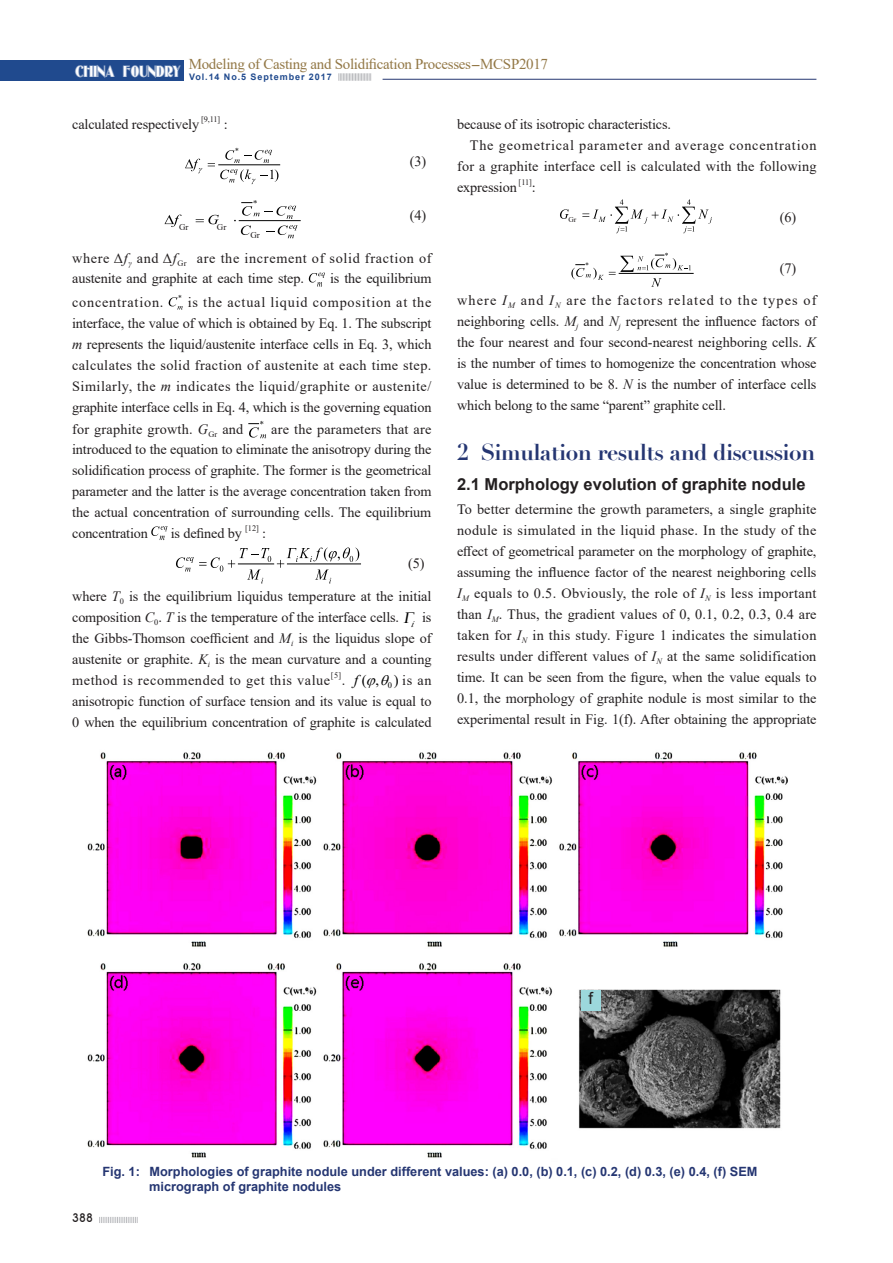
<style>
.page{position:relative;width:893px;height:1263px;background:#fff}
.page>*{position:absolute;margin:0;border:0;box-sizing:border-box;transform-origin:0 0}
.大标新{font:700 22.5px "Didot";letter-spacing:-.025em;color:#253672}
._06-正文副标题{font:700 16.5px "Arial";color:#231f20}
._15-图中字{font:16.5px "Arial";color:#231f20}
.t1{font:15.6px "Oldgate Lane Outline";color:#fff}
.t2{font:15px "Times New Roman";letter-spacing:-.02em;color:#937846}
.t3{font:italic 14.55px "Times New Roman";color:#000}
.t4{font:14.55px "Times New Roman";color:#000}
._07-正文{font:14.25px/21px "Times New Roman";letter-spacing:-.01em;color:#231f20;text-align:justify}
._07-正文-2{font:14.25px/20px "Times New Roman";letter-spacing:.045em;color:#231f20}
._07-正文-3{font:14.25px "Times New Roman";letter-spacing:.015em;color:#231f20}
._07-正文-4{font:14.25px "Times New Roman";letter-spacing:.055em;color:#231f20}
._13-图片说明{font:700 12.75px/15px "Arial";color:#253672}
.t5{font:500 12px "Avant Garde IT Cby BT";color:#231f20}
.t6{font:italic 9.45px "Times New Roman";color:#000}
.t7{font:700 9px "Arial";letter-spacing:.105em;color:#204a8e}
._15-图中字-2{font:9px "Times New Roman";color:#231f20}
.t8{font:8.55px "Times New Roman";color:#000}
._07-正文-5{font:8.25px "Times New Roman";color:#231f20}
._15-图中字-3{font:7.5px "Times New Roman";color:#231f20}
.s1{font-style:italic}
.s2{font-size:14.55px;color:#000}
.s3{font-style:normal}
</style>
<div class="page">
<svg style="left:99px;top:1217px;width:39px;height:6px"></svg>
<div style="left:0;top:60px;width:184px;height:21px;background:#204a8e"></div>
<hr style="left:383px;top:79px;width:433px;height:1px;background:#253672">
<svg style="left:338px;top:73px;width:33px;height:8px"></svg>
<hr style="left:219px;top:164px;width:61px;height:1px;background:#030303">
<svg style="left:185px;top:159px;width:17px;height:14px"></svg>
<svg style="left:208px;top:148px;width:70px;height:36px"></svg>
<hr style="left:239px;top:220px;width:61px;height:1px;background:#030303">
<svg style="left:196px;top:215px;width:23px;height:9px"></svg>
<svg style="left:164px;top:215px;width:18px;height:12px"></svg>
<svg style="left:234px;top:200px;width:63px;height:38px"></svg>
<svg style="left:309px;top:273px;width:16px;height:14px"></svg>
<svg style="left:169px;top:295px;width:14px;height:15px"></svg>
<svg style="left:249px;top:421px;width:17px;height:17px"></svg>
<svg style="left:151px;top:526px;width:16px;height:14px"></svg>
<img style="left:87px;top:752px;width:701px;height:406px">
<svg style="left:582px;top:199px;width:130px;height:34px"></svg>
<svg style="left:560px;top:209px;width:9px;height:10px"></svg>
<hr style="left:619px;top:273px;width:74px;height:1px;background:#030303">
<svg style="left:571px;top:253px;width:120px;height:34px"></svg>
<hr style="left:238px;top:563px;width:36px;height:1px;background:#030303">
<hr style="left:287px;top:563px;width:74px;height:1px;background:#030303">
<svg style="left:277px;top:547px;width:82px;height:36px"></svg>
<svg style="left:176px;top:548px;width:95px;height:35px"></svg>
<div style="left:581px;top:990px;width:19px;height:20px;background:#9cd8dc"></div>
<p class="t1" style="left:75px;top:62px;width:107px">CHINA FOUNDRY</p>
<p class="t2" style="left:189px;top:53px;width:361px">Modeling of Casting and Solidification Processes-MCSP2017</p>
<p class="t7" style="left:189px;top:70px;width:144px">Vol.14 No.5 September 2017</p>
<p class="_07-正文" style="left:72px;top:113px;width:129px">calculated respectively</p>
<p class="_07-正文-5" style="left:201px;top:113px;width:21px">[9,11]</p>
<p class="_07-正文" style="left:457px;top:113px;width:215px">because of its isotropic characteristics.</p>
<p class="_07-正文" style="left:457px;top:134px;width:361px;text-indent:13px">The geometrical parameter and average concentration for a graphite interface cell is calculated with the following expression</p>
<p class="_07-正文" style="left:224px;top:113px;width:5px">:</p>
<p class="_07-正文" style="left:410px;top:150px;width:18px">(3)</p>
<p class="_07-正文-5" style="left:519px;top:176px;width:15px">[11]</p>
<p class="_07-正文" style="left:532px;top:176px;width:5px">:</p>
<p class="_15-图中字-2" style="left:179px;top:221px;width:11px">Gr</p>
<p class="_15-图中字-2" style="left:217px;top:221px;width:11px">Gr</p>
<p class="_15-图中字-2" style="left:250px;top:229px;width:11px">Gr</p>
<p class="_07-正文" style="left:410px;top:204px;width:18px">(4)</p>
<p class="_07-正文-2" style="left:72px;top:248px;width:361px">where Δ<span class="s1">f</span><sub>γ</sub> and Δ<span class="s1">f</span><sub>Gr</sub> are the increment of solid fraction of austenite and graphite at each time step.</p>
<p class="_07-正文" style="left:330px;top:267px;width:103px">is the equilibrium</p>
<p class="_07-正文" style="left:72px;top:291px;width:361px;text-indent:116px">is the actual liquid composition at the interface, the value of which is obtained by Eq. 1. The subscript <span class="s1">m</span> represents the liquid/austenite interface cells in Eq. 3, which calculates the solid fraction of austenite at each time step.<br>Similarly, the <span class="s1">m</span> indicates the liquid/graphite or austenite/ graphite interface cells in Eq. 4, which is the governing equation</p>
<p class="_07-正文-3" style="left:72px;top:419px;width:173px">for graphite growth. <span class="s1">G</span><sub>Gr</sub> and</p>
<p class="_07-正文-4" style="left:72px;top:292px;width:93px">concentration.</p>
<p class="_07-正文" style="left:72px;top:419px;width:361px;line-height:19.4px;text-align:right">are the parameters that are<br>introduced to the equation to eliminate the anisotropy during the</p>
<p class="_07-正文" style="left:72px;top:459px;width:361px">solidification process of graphite. The former is the geometrical parameter and the latter is the average concentration taken from the actual concentration of surrounding cells. The equilibrium concentration</p>
<p class="_07-正文" style="left:171px;top:522px;width:73px">is defined by</p>
<p class="_07-正文-5" style="left:245px;top:522px;width:15px">[12]</p>
<p class="_07-正文" style="left:262px;top:522px;width:5px">:</p>
<p class="_07-正文" style="left:408px;top:553px;width:18px">(5)</p>
<p class="_07-正文" style="left:72px;top:585px;width:361px">where <span class="s1">T</span><sub>0</sub> is the equilibrium liquidus temperature at the initial composition <span class="s1">C</span><sub>0</sub>. <span class="s1">T</span> is the temperature of the interface cells.</p>
<p class="_07-正文" style="left:72px;top:606px;width:361px;text-indent:350px">is the Gibbs-Thomson coefficient and <span class="s1">M</span><sub>i</sub> is the liquidus slope of austenite or graphite. <span class="s1">K</span><sub>i</sub> is the mean curvature and a counting method is recommended to get this value</p>
<p class="t6" style="left:411px;top:617px;width:6px">i</p>
<p class="_07-正文-5" style="left:331px;top:669px;width:12px">[5]</p>
<p class="_07-正文" style="left:72px;top:669px;width:361px;text-indent:322px"><span class="s2">)</span> is an anisotropic function of surface tension and its value is equal to 0 when the equilibrium concentration of graphite is calculated</p>
<p class="t3" style="left:354px;top:670px;width:14px">f<span class="s3">(</span></p>
<p class="t8" style="left:388px;top:679px;width:6px">0</p>
<p class="t4" style="left:376px;top:670px;width:5px">,</p>
<p class="_07-正文" style="left:342px;top:669px;width:5px">.</p>
<p class="_15-图中字-3" style="left:568px;top:214px;width:9px">Gr</p>
<p class="_07-正文" style="left:780px;top:206px;width:18px">(6)</p>
<p class="_07-正文" style="left:780px;top:257px;width:18px">(7)</p>
<p class="_07-正文" style="left:457px;top:290px;width:361px">where <span class="s1">I</span><sub>M</sub> and <span class="s1">I</span><sub>N</sub> are the factors related to the types of neighboring cells. <span class="s1">M</span><sub>j</sub> and <span class="s1">N</span><sub>j</sub> represent the influence factors of the four nearest and four second-nearest neighboring cells. <span class="s1">K </span>is the number of times to homogenize the concentration whose value is determined to be 8. <span class="s1">N</span> is the number of interface cells which belong to the same “parent” graphite cell.</p>
<p class="大标新" style="left:457px;top:438px;width:360px">2 Simulation results and discussion</p>
<p class="_06-正文副标题" style="left:457px;top:474px;width:350px">2.1 Morphology evolution of graphite nodule</p>
<p class="_07-正文" style="left:457px;top:498px;width:361px">To better determine the growth parameters, a single graphite nodule is simulated in the liquid phase. In the study of the effect of geometrical parameter on the morphology of graphite, assuming the influence factor of the nearest neighboring cells <span class="s1">I</span><sub>M</sub> equals to 0.5. Obviously, the role of <span class="s1">I</span><sub>N</sub> is less important than <span class="s1">I</span><sub>M</sub>. Thus, the gradient values of 0, 0.1, 0.2, 0.3, 0.4 are taken for <span class="s1">I</span><sub>N</sub> in this study. Figure 1 indicates the simulation results under different values of <span class="s1">I</span><sub>N</sub> at the same solidification time. It can be seen from the figure, when the value equals to 0.1, the morphology of graphite nodule is most similar to the experimental result in Fig. 1(f). After obtaining the appropriate</p>
<p class="_15-图中字" style="left:588px;top:988px;width:6px">f</p>
<p class="t5" style="left:72px;top:1211px;width:22px">388</p>
<p class="_13-图片说明" style="left:149px;top:1164px;width:610px;text-indent:-47px">Fig. 1: Morphologies of graphite nodule under different values: (a) 0.0, (b) 0.1, (c) 0.2, (d) 0.3, (e) 0.4, (f) SEM micrograph of graphite nodules</p>
</div>
